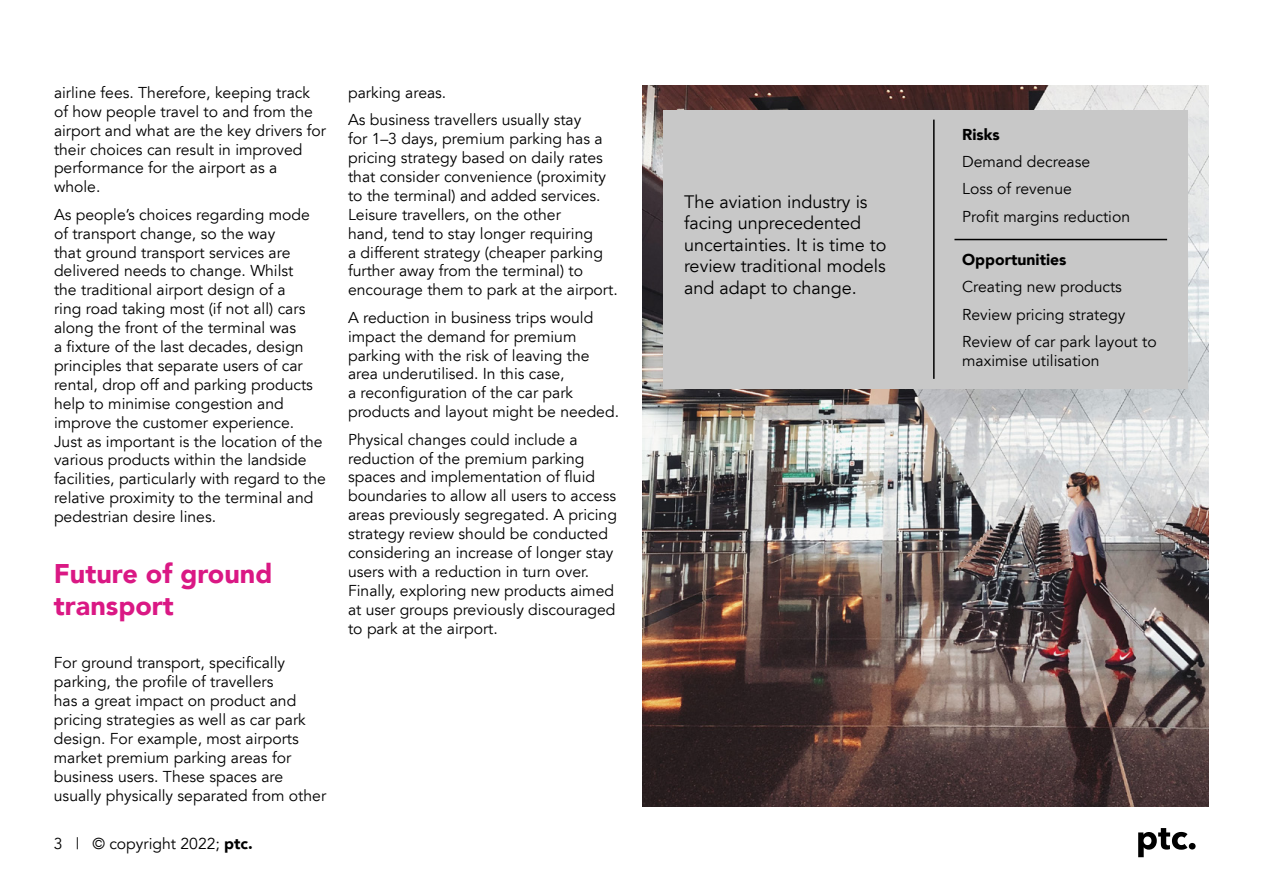
<style>
.page{position:relative;width:1263px;height:893px;background:#fff}
.page>*{position:absolute;margin:0;border:0;box-sizing:border-box;transform-origin:0 0}
.t1{font:900 27px/32.4px "Avenir LT";color:#da1884}
.t2{font:18px/21.6px "Avenir LT";color:#000}
.t3{font:15.75px/18.9px "Avenir LT";color:#000}
.t4{font:900 15.75px "Avenir LT";color:#000}
.s1{font-weight:900}
</style>
<div class="page">
<img style="left:642px;top:86px;width:567px;height:720px">
<div style="left:663px;top:110px;width:524px;height:278px;background:#c8c8c8"></div>
<svg style="left:1138px;top:828px;width:57px;height:29px"></svg>
<hr style="left:933px;top:120px;width:1px;height:259px;background:#000">
<hr style="left:954px;top:239px;width:213px;height:1px;background:#000">
<p class="t3" style="left:54px;top:83px;width:274px">airline fees. Therefore, keeping track of how people travel to and from the airport and what are the key drivers for their choices can result in improved performance for the airport as a whole.</p>
<p class="t3" style="left:54px;top:205px;width:273px">As people’s choices regarding mode of transport change, so the way<br>that ground transport services are delivered needs to change. Whilst<br>the traditional airport design of a<br>ring road taking most (if not all) cars along the front of the terminal was<br>a fixture of the last decades, design principles that separate users of car rental, drop off and parking products help to minimise congestion and improve the customer experience.<br>Just as important is the location of the various products within the landside facilities, particularly with regard to the relative proximity to the terminal and pedestrian desire lines.</p>
<h1 class="t1" style="left:54px;top:557px;width:220px">Future of ground transport</h1>
<p class="t3" style="left:54px;top:654px;width:274px">For ground transport, specifically parking, the profile of travellers<br>has a great impact on product and pricing strategies as well as car park design. For example, most airports market premium parking areas for business users. These spaces are usually physically separated from other</p>
<p class="t3" style="left:54px;top:834px;width:201px">3 | © copyright 2022; <span class="s1">ptc.</span></p>
<p class="t3" style="left:348px;top:79px;width:235px;line-height:27.5px">parking areas.<br>As business travellers usually stay</p>
<p class="t3" style="left:348px;top:130px;width:271px">for 1–3 days, premium parking has a pricing strategy based on daily rates that consider convenience (proximity to the terminal) and added services.<br>Leisure travellers, on the other<br>hand, tend to stay longer requiring<br>a different strategy (cheaper parking further away from the terminal) to encourage them to park at the airport.</p>
<p class="t3" style="left:348px;top:308px;width:272px">A reduction in business trips would impact the demand for premium parking with the risk of leaving the area underutilised. In this case,<br>a reconfiguration of the car park products and layout might be needed.</p>
<p class="t3" style="left:348px;top:430px;width:270px">Physical changes could include a reduction of the premium parking spaces and implementation of fluid boundaries to allow all users to access areas previously segregated. A pricing strategy review should be conducted considering an increase of longer stay users with a reduction in turn over.<br>Finally, exploring new products aimed at user groups previously discouraged to park at the airport.</p>
<p class="t2" style="left:684px;top:191px;width:204px">The aviation industry is facing unprecedented uncertainties. It is time to review traditional models and adapt to change.</p>
<p class="t4" style="left:962px;top:125px;width:39px">Risks</p>
<p class="t3" style="left:962px;top:148px;width:169px;line-height:27.5px">Demand decrease<br>Loss of revenue<br>Profit margins reduction</p>
<p class="t4" style="left:962px;top:250px;width:106px">Opportunities</p>
<p class="t3" style="left:962px;top:274px;width:196px;line-height:27.5px">Creating new products<br>Review pricing strategy<br>Review of car park layout to</p>
<p class="t3" style="left:962px;top:352px;width:139px">maximise utilisation</p>
</div>
